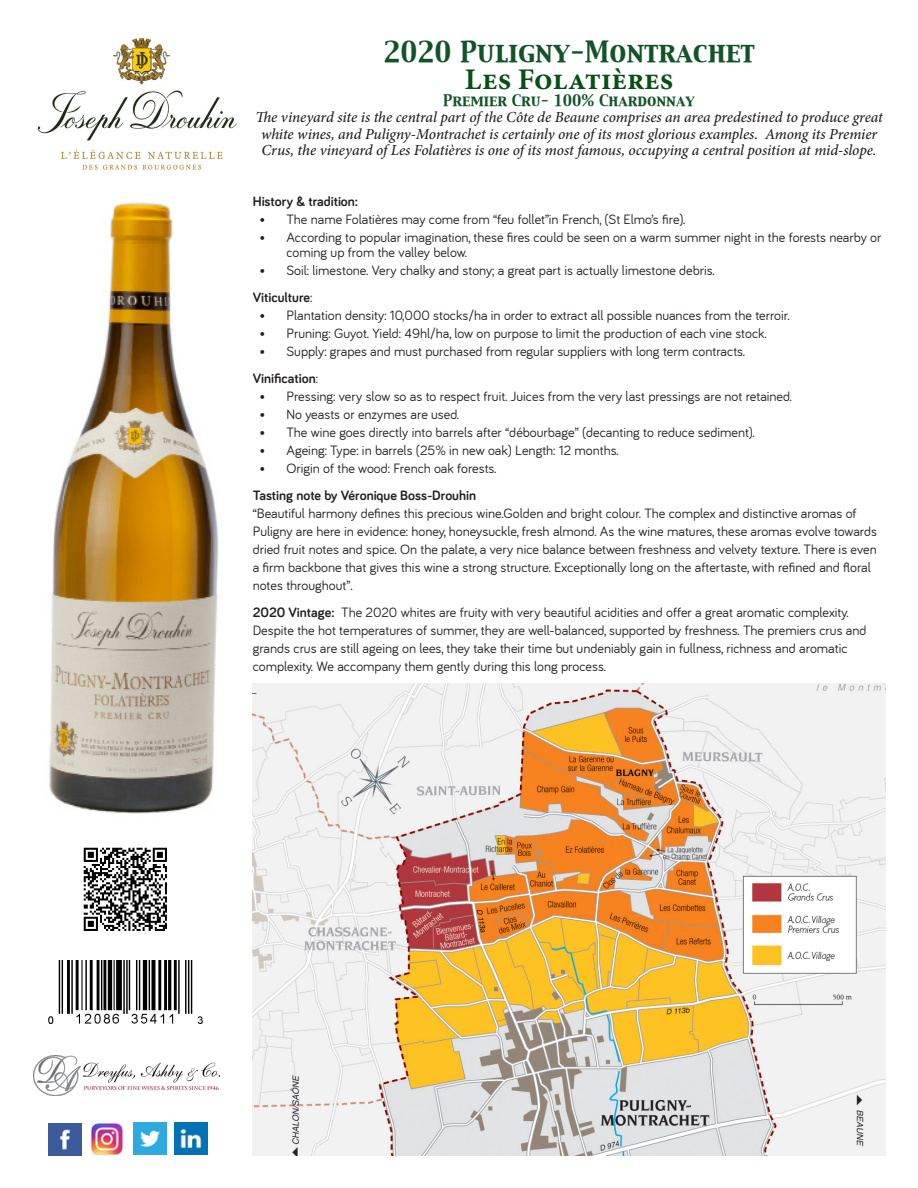
<style>
.page{position:relative;width:918px;height:1188px;background:#fff}
.page>*{position:absolute;margin:0;border:0;box-sizing:border-box;transform-origin:0 0}
.t1{font:700 30px "Minion Pro";color:#064f16}
.t2{font:25.5px "Capitals";color:#12532a}
.t3{font:italic 500 15.3px/16.5px "Minion Pro";letter-spacing:-.005em;color:#231f20;text-align:center}
.t4{font:14.1px/18px "Bariol";color:#231f20}
.t5{font:700 14.1px "Bariol";color:#231f20}
.t6{font:14.1px "Capitals";color:#12532a}
.s1{font-weight:400}
.s2{font-weight:700}
</style>
<div class="page">
<img style="left:48px;top:960px;width:155px;height:64px">
<img style="left:83px;top:847px;width:84px;height:84px">
<img style="left:49px;top:202px;width:170px;height:612px">
<img style="left:49px;top:1123px;width:32px;height:33px">
<img style="left:91px;top:1123px;width:32px;height:32px">
<img style="left:175px;top:1122px;width:32px;height:33px">
<img style="left:134px;top:1122px;width:32px;height:33px">
<img style="left:37px;top:38px;width:201px;height:132px">
<img style="left:253px;top:683px;width:633px;height:473px">
<img style="left:33px;top:1056px;width:187px;height:40px">
<p class="t2" style="left:384px;top:35px;width:373px">2020 Puligny-Montrachet</p>
<p class="t1" style="left:465px;top:59px;width:210px">Les Folatières</p>
<p class="t6" style="left:443px;top:91px;width:253px">Premier Cru- 100% Chardonnay</p>
<p class="t3" style="left:256px;top:109px;width:629px">The vineyard site is the central part of the Côte de Beaune comprises an area predestined to produce great white wines, and Puligny-Montrachet is certainly one of its most glorious examples. Among its Premier<br>Crus, the vineyard of Les Folatières is one of its most famous, occupying a central position at mid-slope.</p>
<p class="t5" style="left:253px;top:192px;width:107px">History &amp; tradition:</p>
<p class="t4" style="left:259px;top:210px;width:427px">• The name Folatières may come from “feu follet”in French, (St Elmo’s fire).</p>
<p class="t4" style="left:286px;top:230px;width:596px;line-height:15px;text-indent:-27px">• According to popular imagination, these fires could be seen on a warm summer night in the forests nearby or coming up from the valley below.</p>
<p class="t4" style="left:259px;top:261px;width:457px">• Soil: limestone. Very chalky and stony; a great part is actually limestone debris.</p>
<p class="t5" style="left:253px;top:288px;width:61px">Viticulture<span class="s1">:</span></p>
<p class="t4" style="left:259px;top:306px;width:532px">• Plantation density: 10,000 stocks/ha in order to extract all possible nuances from the terroir.</p>
<p class="t4" style="left:259px;top:324px;width:509px">• Pruning: Guyot. Yield: 49hl/ha, low on purpose to limit the production of each vine stock.</p>
<p class="t4" style="left:259px;top:342px;width:487px">• Supply: grapes and must purchased from regular suppliers with long term contracts.</p>
<p class="t5" style="left:253px;top:369px;width:67px">Vinification<span class="s1">:</span></p>
<p class="t4" style="left:259px;top:387px;width:534px">• Pressing: very slow so as to respect fruit. Juices from the very last pressings are not retained.</p>
<p class="t4" style="left:259px;top:405px;width:201px">• No yeasts or enzymes are used.</p>
<p class="t4" style="left:259px;top:423px;width:497px">• The wine goes directly into barrels after “débourbage” (decanting to reduce sediment).</p>
<p class="t4" style="left:259px;top:441px;width:361px">• Ageing: Type: in barrels (25% in new oak) Length: 12 months.</p>
<p class="t4" style="left:259px;top:459px;width:239px">• Origin of the wood: French oak forests.</p>
<p class="t5" style="left:253px;top:486px;width:225px">Tasting note by Véronique Boss-Drouhin</p>
<p class="t4" style="left:253px;top:504px;width:626px">“Beautiful harmony defines this precious wine.Golden and bright colour. The complex and distinctive aromas of Puligny are here in evidence: honey, honeysuckle, fresh almond. As the wine matures, these aromas evolve towards dried fruit notes and spice. On the palate, a very nice balance between freshness and velvety texture. There is even a firm backbone that gives this wine a strong structure. Exceptionally long on the aftertaste, with refined and floral notes throughout”.</p>
<p class="t4" style="left:253px;top:603px;width:615px"><span class="s2">2020 Vintage:</span> The 2020 whites are fruity with very beautiful acidities and offer a great aromatic complexity.<br>Despite the hot temperatures of summer, they are well-balanced, supported by freshness. The premiers crus and grands crus are still ageing on lees, they take their time but undeniably gain in fullness, richness and aromatic complexity. We accompany them gently during this long process.</p>
</div>
